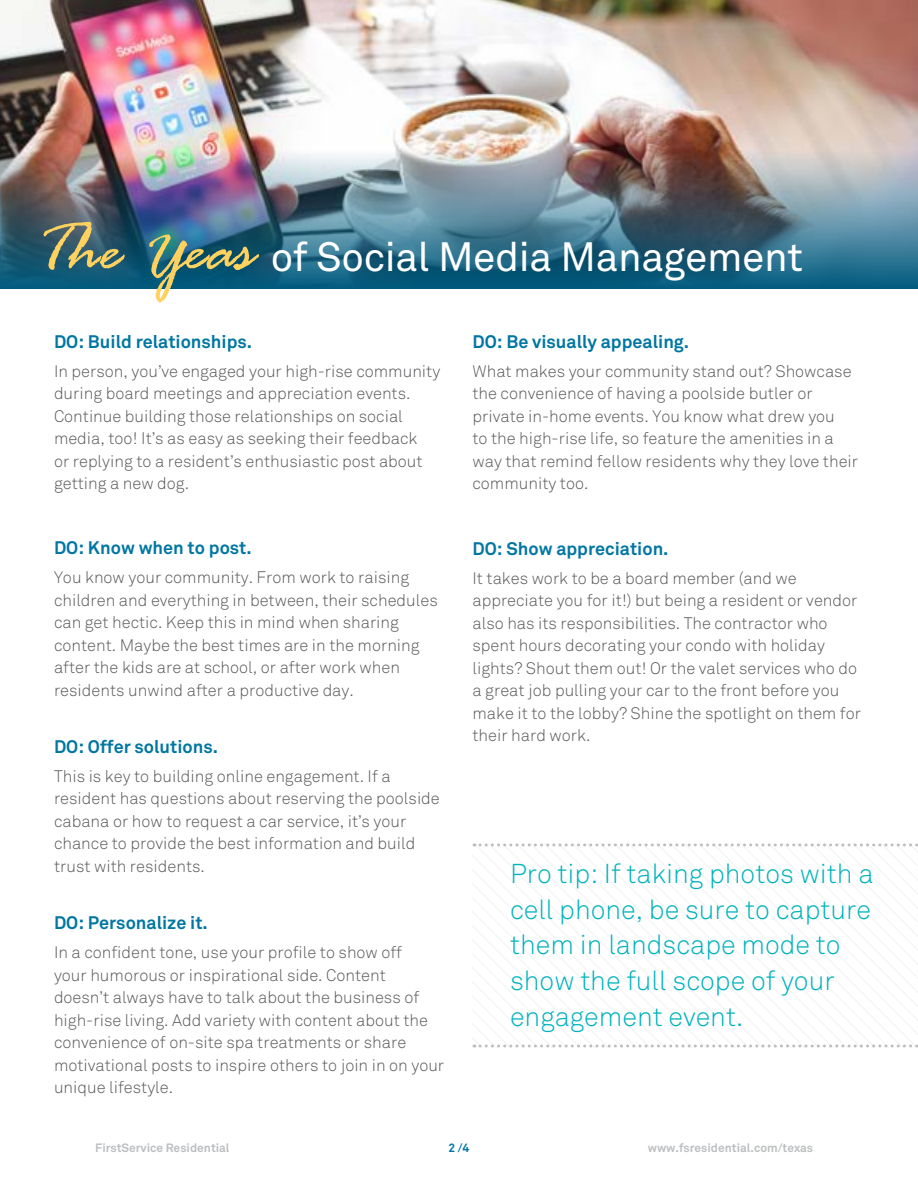
<style>
.page{position:relative;width:918px;height:1188px;background:#fff}
.page>*{position:absolute;margin:0;border:0;box-sizing:border-box;transform-origin:0 0}
.t1{font:40.5px "Akkurat";letter-spacing:-.01em;color:#fff}
.t2{font:300 27px/36px "Akkurat";color:#00b3be}
.t3{font:700 18px "Akkurat";color:#0076a3}
.t4{font:300 16.5px/22.5px "Akkurat";color:#58595b}
.t5{font:700 12px "Akkurat";color:#bcbec0}
.t6{font:700 12px "Akkurat";color:#0076a3}
.s1{font-family:"Rage";font-style:italic;font-size:70.5px;color:#ffd15e}
</style>
<div class="page">
<img style="left:0;top:0;width:918px;height:150px">
<img style="left:0;top:150px;width:918px;height:139px">
<svg style="left:474px;top:843px;width:444px;height:205px"></svg>
<h1 class="t1" style="left:34px;top:234px;width:770px"><span class="s1">The Yeas</span> of Social Media Management</h1>
<p class="t3" style="left:54px;top:330px;width:200px">DO: Build relationships.</p>
<p class="t4" style="left:54px;top:360px;width:388px">In person, you’ve engaged your high-rise community during board meetings and appreciation events.<br>Continue building those relationships on social media, too! It’s as easy as seeking their feedback<br>or replying to a resident’s enthusiastic post about getting a new dog.</p>
<p class="t3" style="left:54px;top:536px;width:199px">DO: Know when to post.</p>
<p class="t4" style="left:54px;top:566px;width:385px">You know your community. From work to raising children and everything in between, their schedules can get hectic. Keep this in mind when sharing content. Maybe the best times are in the morning after the kids are at school, or after work when residents unwind after a productive day.</p>
<p class="t3" style="left:54px;top:735px;width:166px">DO: Offer solutions.</p>
<p class="t4" style="left:54px;top:765px;width:387px">This is key to building online engagement. If a resident has questions about reserving the poolside cabana or how to request a car service, it’s your chance to provide the best information and build trust with residents.</p>
<p class="t3" style="left:54px;top:911px;width:155px">DO: Personalize it.</p>
<p class="t4" style="left:54px;top:941px;width:392px">In a confident tone, use your profile to show off<br>your humorous or inspirational side. Content doesn’t always have to talk about the business of high-rise living. Add variety with content about the convenience of on-site spa treatments or share motivational posts to inspire others to join in on your unique lifestyle.</p>
<p class="t3" style="left:472px;top:330px;width:218px">DO: Be visually appealing.</p>
<p class="t4" style="left:472px;top:360px;width:387px">What makes your community stand out? Showcase the convenience of having a poolside butler or private in-home events. You know what drew you<br>to the high-rise life, so feature the amenities in a way that remind fellow residents why they love their community too.</p>
<p class="t3" style="left:472px;top:537px;width:198px">DO: Show appreciation.</p>
<p class="t4" style="left:472px;top:567px;width:390px">It takes work to be a board member (and we appreciate you for it!) but being a resident or vendor also has its responsibilities. The contractor who spent hours decorating your condo with holiday lights? Shout them out! Or the valet services who do a great job pulling your car to the front before you make it to the lobby? Shine the spotlight on them for their hard work.</p>
<h2 class="t2" style="left:510px;top:856px;width:365px">Pro tip: If taking photos with a cell phone, be sure to capture them in landscape mode to show the full scope of your engagement event.</h2>
<p class="t5" style="left:95px;top:1140px;width:136px">FirstService Residential</p>
<p class="t6" style="left:449px;top:1140px;width:22px">2 /4</p>
<p class="t5" style="left:648px;top:1140px;width:167px">www.fsresidential.com/texas</p>
</div>
